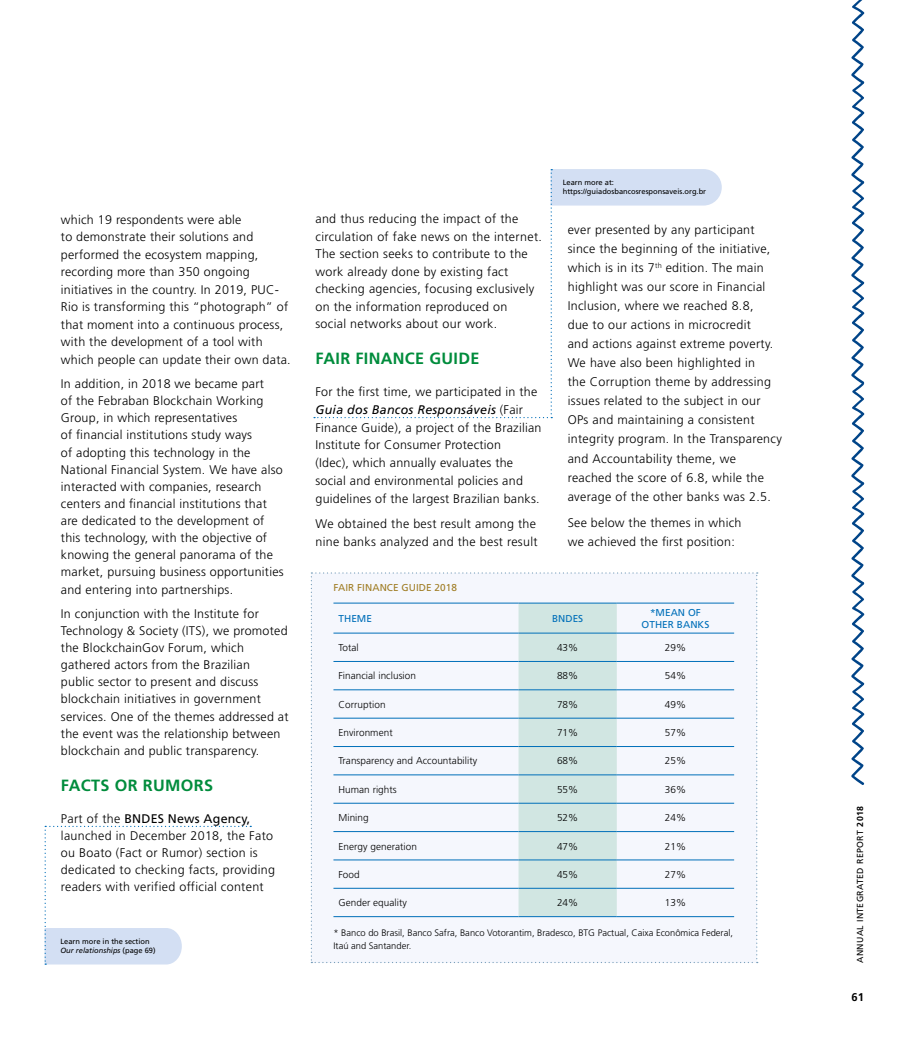
<style>
.page{position:relative;width:911px;height:1042px;background:#fff}
.page>*{position:absolute;margin:0;border:0;box-sizing:border-box;transform-origin:0 0}
.t1{font:700 16.25px "Frutiger";letter-spacing:.02em;color:#008c3c}
.t2{font:300 12.5px/17.1px "Frutiger";letter-spacing:.02em;color:#000}
.t3{font:700 11.25px "Frutiger";color:#000}
.t4{font:300 10px "Frutiger";letter-spacing:.005em;color:#000}
.t5{font:10px/12.5px "Frutiger";letter-spacing:.005em;color:#006fb9;text-align:center}
.t6{font:10px "Frutiger";letter-spacing:.005em;color:#a07e26}
.t7{font:300 9.38px/12.5px "Frutiger";color:#000}
.t8{font:8.75px "Frutiger";letter-spacing:.04em;color:#000}
.t9{font:7.5px/9.4px "Frutiger";color:#000}
.s1{font-weight:400}
.s2{font-style:italic}
.s3{font-weight:400;font-style:italic}
.s4{font-weight:700}
</style>
<div class="page">
<svg style="left:851px;top:0;width:14px;height:785px"></svg>
<svg style="left:45px;top:826px;width:206px;height:139px"></svg>
<svg style="left:311px;top:572px;width:446px;height:391px"></svg>
<hr style="left:333px;top:633px;width:185px;height:1px;background:#006fb9">
<hr style="left:518px;top:633px;width:99px;height:1px;background:#006fb9">
<hr style="left:617px;top:633px;width:117px;height:1px;background:#006fb9">
<hr style="left:333px;top:661px;width:185px;height:1px;background:#006fb9">
<hr style="left:518px;top:661px;width:99px;height:1px;background:#006fb9">
<hr style="left:617px;top:661px;width:117px;height:1px;background:#006fb9">
<hr style="left:333px;top:689px;width:185px;height:1px;background:#006fb9">
<hr style="left:518px;top:689px;width:99px;height:1px;background:#006fb9">
<hr style="left:617px;top:689px;width:117px;height:1px;background:#006fb9">
<hr style="left:333px;top:718px;width:185px;height:1px;background:#006fb9">
<hr style="left:518px;top:718px;width:99px;height:1px;background:#006fb9">
<hr style="left:617px;top:718px;width:117px;height:1px;background:#006fb9">
<hr style="left:333px;top:746px;width:185px;height:1px;background:#006fb9">
<hr style="left:518px;top:746px;width:99px;height:1px;background:#006fb9">
<hr style="left:617px;top:746px;width:117px;height:1px;background:#006fb9">
<hr style="left:333px;top:774px;width:185px;height:1px;background:#006fb9">
<hr style="left:518px;top:774px;width:99px;height:1px;background:#006fb9">
<hr style="left:617px;top:774px;width:117px;height:1px;background:#006fb9">
<hr style="left:333px;top:803px;width:185px;height:1px;background:#006fb9">
<hr style="left:518px;top:803px;width:99px;height:1px;background:#006fb9">
<hr style="left:617px;top:803px;width:117px;height:1px;background:#006fb9">
<hr style="left:333px;top:831px;width:185px;height:1px;background:#006fb9">
<hr style="left:518px;top:831px;width:99px;height:1px;background:#006fb9">
<hr style="left:617px;top:831px;width:117px;height:1px;background:#006fb9">
<hr style="left:333px;top:859px;width:185px;height:1px;background:#006fb9">
<hr style="left:518px;top:859px;width:99px;height:1px;background:#006fb9">
<hr style="left:617px;top:859px;width:117px;height:1px;background:#006fb9">
<hr style="left:333px;top:888px;width:185px;height:1px;background:#006fb9">
<hr style="left:518px;top:888px;width:99px;height:1px;background:#006fb9">
<hr style="left:617px;top:888px;width:117px;height:1px;background:#006fb9">
<hr style="left:333px;top:916px;width:185px;height:1px;background:#006fb9">
<hr style="left:518px;top:916px;width:99px;height:1px;background:#006fb9">
<hr style="left:617px;top:916px;width:117px;height:1px;background:#006fb9">
<hr style="left:333px;top:603px;width:185px;height:1px;background:#006fb9">
<hr style="left:518px;top:603px;width:99px;height:1px;background:#006fb9">
<hr style="left:617px;top:603px;width:117px;height:1px;background:#006fb9">
<svg style="left:314px;top:169px;width:407px;height:249px"></svg>
<p class="t2" style="left:61px;top:211px;width:231px;line-height:17.5px">which 19 respondents were able<br>to demonstrate their solutions and performed the ecosystem mapping, recording more than 350 ongoing initiatives in the country. In 2019, PUC-Rio is transforming this “photograph” of that moment into a continuous process, with the development of a tool with which people can update their own data.</p>
<p class="t2" style="left:61px;top:375px;width:224px">In addition, in 2018 we became part<br>of the Febraban Blockchain Working Group, in which representatives<br>of financial institutions study ways<br>of adopting this technology in the National Financial System. We have also interacted with companies, research centers and financial institutions that are dedicated to the development of this technology, with the objective of knowing the general panorama of the market, pursuing business opportunities and entering into partnerships.</p>
<p class="t2" style="left:61px;top:605px;width:229px">In conjunction with the Institute for Technology &amp; Society (ITS), we promoted the BlockchainGov Forum, which gathered actors from the Brazilian<br>public sector to present and discuss blockchain initiatives in government services. One of the themes addressed at the event was the relationship between blockchain and public transparency.</p>
<h1 class="t1" style="left:61px;top:776px;width:154px">FACTS OR RUMORS</h1>
<p class="t2" style="left:61px;top:810px;width:216px">Part of the <span class="s1">BNDES News Agency, </span>launched in December 2018, the Fato ou Boato (Fact or Rumor) section is dedicated to checking facts, providing readers with verified official content</p>
<p class="t9" style="left:60px;top:936px;width:97px">Learn more in the section<br><span class="s2">Our relationships</span> (page 69)</p>
<p class="t2" style="left:315px;top:210px;width:228px;line-height:17.5px">and thus reducing the impact of the circulation of fake news on the internet.<br>The section seeks to contribute to the work already done by existing fact checking agencies, focusing exclusively on the information reproduced on<br>social networks about our work.</p>
<h1 class="t1" style="left:315px;top:348px;width:165px">FAIR FINANCE GUIDE</h1>
<p class="t2" style="left:315px;top:383px;width:228px;line-height:17.9px">For the first time, we participated in the <span class="s3">Guia dos Bancos Responsáveis</span> (Fair Finance Guide), a project of the Brazilian Institute for Consumer Protection<br>(Idec), which annually evaluates the social and environmental policies and guidelines of the largest Brazilian banks.</p>
<p class="t2" style="left:315px;top:515px;width:224px;line-height:17.9px">We obtained the best result among the nine banks analyzed and the best result</p>
<p class="t6" style="left:333px;top:581px;width:125px">FAIR FINANCE GUIDE 2018</p>
<p class="t9" style="left:563px;top:178px;width:145px">Learn more at: https://guiadosbancosresponsaveis.org.br</p>
<p class="t2" style="left:568px;top:220px;width:216px;line-height:19px">ever presented by any participant since the beginning of the initiative, which is in its 7<sup>th</sup> edition. The main highlight was our score in Financial Inclusion, where we reached 8.8,<br>due to our actions in microcredit<br>and actions against extreme poverty.<br>We have also been highlighted in<br>the Corruption theme by addressing issues related to the subject in our OPs and maintaining a consistent integrity program. In the Transparency and Accountability theme, we reached the score of 6.8, while the average of the other banks was 2.5.</p>
<p class="t2" style="left:568px;top:513px;width:175px;line-height:19px">See below the themes in which we achieved the first position:</p>
<p class="t5" style="left:338px;top:612px;width:35px">THEME</p>
<p class="t5" style="left:552px;top:612px;width:33px">BNDES</p>
<p class="t5" style="left:641px;top:606px;width:69px">*MEAN OF<br>OTHER BANKS</p>
<p class="t4" style="left:338px;top:642px;width:22px">Total</p>
<p class="t4" style="left:557px;top:642px;width:23px">43%</p>
<p class="t4" style="left:665px;top:642px;width:23px">29%</p>
<p class="t4" style="left:338px;top:670px;width:79px">Financial inclusion</p>
<p class="t4" style="left:557px;top:670px;width:23px">88%</p>
<p class="t4" style="left:665px;top:670px;width:23px">54%</p>
<p class="t4" style="left:338px;top:698px;width:49px">Corruption</p>
<p class="t4" style="left:557px;top:698px;width:23px">78%</p>
<p class="t4" style="left:665px;top:698px;width:23px">49%</p>
<p class="t4" style="left:338px;top:727px;width:56px">Environment</p>
<p class="t4" style="left:557px;top:727px;width:23px">71%</p>
<p class="t4" style="left:665px;top:727px;width:23px">57%</p>
<p class="t4" style="left:338px;top:755px;width:140px">Transparency and Accountability</p>
<p class="t4" style="left:557px;top:755px;width:23px">68%</p>
<p class="t4" style="left:665px;top:755px;width:23px">25%</p>
<p class="t4" style="left:338px;top:784px;width:60px">Human rights</p>
<p class="t4" style="left:557px;top:784px;width:23px">55%</p>
<p class="t4" style="left:665px;top:784px;width:23px">36%</p>
<p class="t4" style="left:338px;top:812px;width:32px">Mining</p>
<p class="t4" style="left:557px;top:812px;width:23px">52%</p>
<p class="t4" style="left:665px;top:812px;width:23px">24%</p>
<p class="t4" style="left:338px;top:840px;width:80px">Energy generation</p>
<p class="t4" style="left:557px;top:840px;width:23px">47%</p>
<p class="t4" style="left:665px;top:840px;width:23px">21%</p>
<p class="t4" style="left:338px;top:869px;width:23px">Food</p>
<p class="t4" style="left:557px;top:869px;width:23px">45%</p>
<p class="t4" style="left:665px;top:869px;width:23px">27%</p>
<p class="t4" style="left:338px;top:897px;width:70px">Gender equality</p>
<p class="t4" style="left:557px;top:897px;width:23px">24%</p>
<p class="t4" style="left:665px;top:897px;width:23px">13%</p>
<p class="t7" style="left:333px;top:927px;width:401px">* Banco do Brasil, Banco Safra, Banco Votorantim, Bradesco, BTG Pactual, Caixa Econômica Federal,<br>Itaú and Santander.</p>
<p class="t8" style="left:855px;top:963px;width:158px;rotate:-90deg">ANNUAL INTEGRATED REPORT <span class="s4">2018</span></p>
<p class="t3" style="left:851px;top:991px;width:14px">61</p>
</div>
